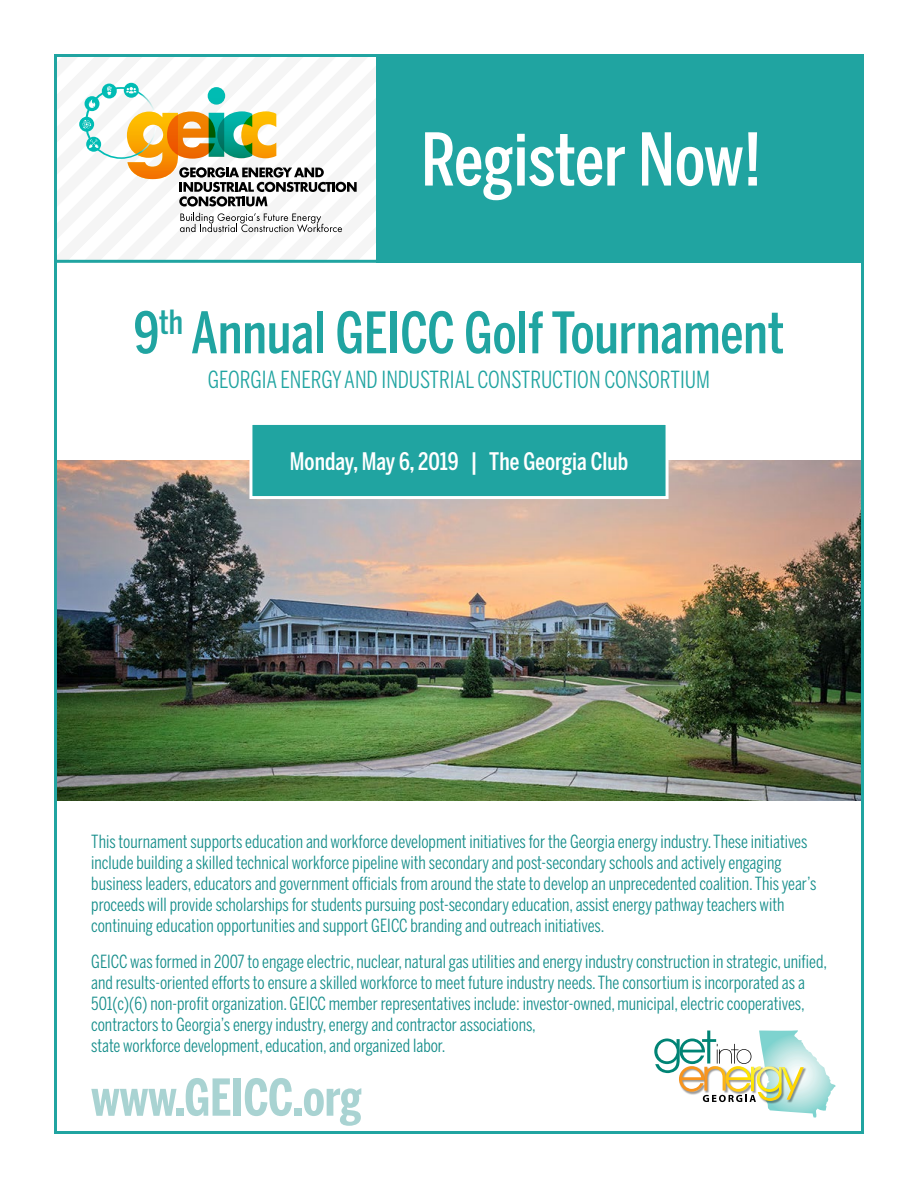
<style>
.page{position:relative;width:918px;height:1188px;background:#fff}
.page>*{position:absolute;margin:0;border:0;box-sizing:border-box;transform-origin:0 0}
.t1{font:500 72px "Benton Sans Compressed";color:#fff}
.t2{font:500 56.7px "Benton Sans Compressed";color:#20a4a1}
.t3{font:700 50.4px "Benton Sans Compressed";color:#a9d3d2}
.t4{font:500 24px "Benton Sans Compressed";color:#fff}
.t5{font:23.4px "Benton Sans Compressed";color:#20a4a1}
.t6{font:18px/21px "Benton Sans Compressed";color:#168e8b}
</style>
<div class="page">
<img style="left:58px;top:460px;width:802px;height:341px">
<div style="left:376px;top:54px;width:488px;height:209px;background:#20a4a1"></div>
<svg style="left:58px;top:82px;width:318px;height:178px"></svg>
<hr style="left:54px;top:260px;width:338px;height:3px;background:#20a4a1">
<div style="left:251px;top:423px;width:416px;height:75px;background:#20a4a1"></div>
<div style="left:249px;top:422px;width:420px;height:77px;border:3px solid #fff"></div>
<svg style="left:654px;top:1030px;width:182px;height:88px"></svg>
<h1 class="t1" style="left:421px;top:115px;width:342px">Register Now!</h1>
<h2 class="t2" style="left:134px;top:298px;width:652px">9<sup>th</sup> Annual GEICC Golf Tournament</h2>
<p class="t5" style="left:208px;top:365px;width:504px">GEORGIA ENERGY AND INDUSTRIAL CONSTRUCTION CONSORTIUM</p>
<h3 class="t4" style="left:290px;top:446px;width:340px">Monday, May 6, 2019 | The Georgia Club</h3>
<p class="t6" style="left:91px;top:830px;width:727px">This tournament supports education and workforce development initiatives for the Georgia energy industry. These initiatives include building a skilled technical workforce pipeline with secondary and post-secondary schools and actively engaging business leaders, educators and government officials from around the state to develop an unprecedented coalition. This year’s proceeds will provide scholarships for students pursuing post-secondary education, assist energy pathway teachers with continuing education opportunities and support GEICC branding and outreach initiatives.</p>
<p class="t6" style="left:91px;top:950px;width:738px">GEICC was formed in 2007 to engage electric, nuclear, natural gas utilities and energy industry construction in strategic, unified, and results-oriented efforts to ensure a skilled workforce to meet future industry needs. The consortium is incorporated as a 501(c)(6) non-profit organization. GEICC member representatives include: investor-owned, municipal, electric cooperatives, contractors to Georgia’s energy industry, energy and contractor associations,<br>state workforce development, education, and organized labor.</p>
<h3 class="t3" style="left:91px;top:1066px;width:272px">www.GEICC.org</h3>
</div>
